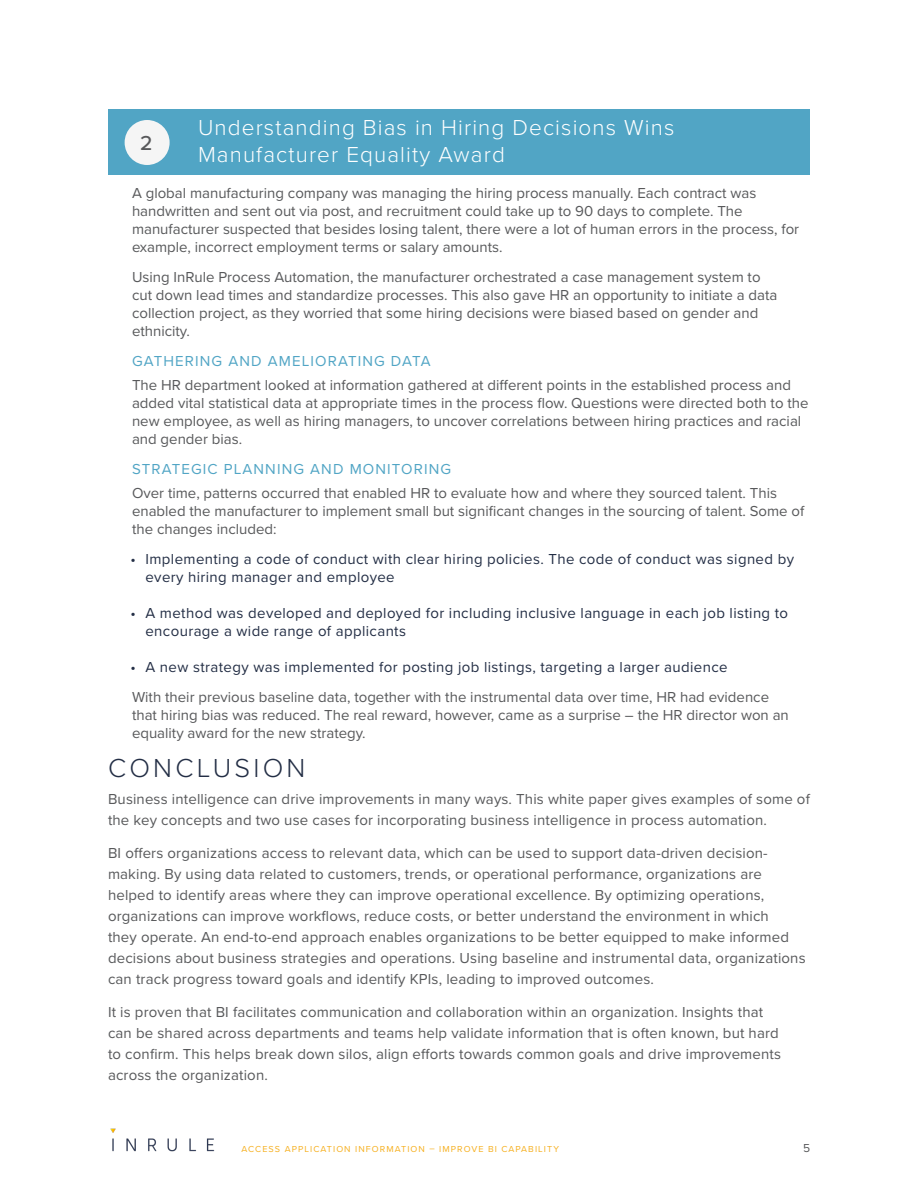
<style>
.page{position:relative;width:918px;height:1188px;background:#fff}
.page>*{position:absolute;margin:0;border:0;box-sizing:border-box;transform-origin:0 0}
.t1{font:300 27px "Proxima Nova";letter-spacing:.12em;color:#232e45}
.t2{font:300 22.5px/27px "Proxima Nova";letter-spacing:.05em;color:#fff}
.t3{font:500 21px "Proxima Nova";color:#58595b}
.t4{font:15px/18px "Proxima Nova";color:#58595b}
.t5{font:15px/18px "Proxima Nova";letter-spacing:.025em;color:#232e45}
.t6{font:15px "Proxima Nova";letter-spacing:.075em;color:#51a5c5}
.t7{font:12px "Proxima Nova";color:#58595b}
.t8{font:9px "Proxima Nova";letter-spacing:.12em;color:#f6b021}
</style>
<div class="page">
<div style="left:108px;top:110px;width:702px;height:66px;background:#51a5c5"></div>
<div style="left:125px;top:120px;width:45px;height:45px;background:#f5f5f5;border-radius:50%"></div>
<img style="left:110px;top:1128px;width:105px;height:24px">
<h2 class="t2" style="left:198px;top:113px;width:478px">Understanding Bias in Hiring Decisions Wins<br>Manufacturer Equality Award</h2>
<p class="t4" style="left:132px;top:183px;width:669px">A global manufacturing company was managing the hiring process manually. Each contract was handwritten and sent out via post, and recruitment could take up to 90 days to complete. The manufacturer suspected that besides losing talent, there were a lot of human errors in the process, for example, incorrect employment terms or salary amounts.</p>
<p class="t4" style="left:132px;top:267px;width:647px">Using InRule Process Automation, the manufacturer orchestrated a case management system to cut down lead times and standardize processes. This also gave HR an opportunity to initiate a data collection project, as they worried that some hiring decisions were biased based on gender and ethnicity.</p>
<p class="t6" style="left:132px;top:350px;width:300px">GATHERING AND AMELIORATING DATA</p>
<p class="t4" style="left:132px;top:375px;width:678px">The HR department looked at information gathered at different points in the established process and added vital statistical data at appropriate times in the process flow. Questions were directed both to the new employee, as well as hiring managers, to uncover correlations between hiring practices and racial and gender bias.</p>
<p class="t6" style="left:132px;top:458px;width:321px">STRATEGIC PLANNING AND MONITORING</p>
<p class="t4" style="left:132px;top:483px;width:674px">Over time, patterns occurred that enabled HR to evaluate how and where they sourced talent. This enabled the manufacturer to implement small but significant changes in the sourcing of talent. Some of the changes included:</p>
<p class="t5" style="left:146px;top:549px;width:650px;text-indent:-15px">• Implementing a code of conduct with clear hiring policies. The code of conduct was signed by every hiring manager and employee</p>
<p class="t5" style="left:146px;top:603px;width:644px;text-indent:-15px">• A method was developed and deployed for including inclusive language in each job listing to encourage a wide range of applicants</p>
<p class="t5" style="left:130px;top:657px;width:599px">• A new strategy was implemented for posting job listings, targeting a larger audience</p>
<p class="t4" style="left:132px;top:687px;width:658px">With their previous baseline data, together with the instrumental data over time, HR had evidence that hiring bias was reduced. The real reward, however, came as a surprise – the HR director won an equality award for the new strategy.</p>
<h1 class="t1" style="left:108px;top:748px;width:199px">CONCLUSION</h1>
<p class="t4" style="left:108px;top:788px;width:703px;line-height:21px">Business intelligence can drive improvements in many ways. This white paper gives examples of some of the key concepts and two use cases for incorporating business intelligence in process automation.</p>
<p class="t4" style="left:108px;top:842px;width:699px;line-height:21px">BI offers organizations access to relevant data, which can be used to support data-driven decision&shy;making. By using data related to customers, trends, or operational performance, organizations are helped to identify areas where they can improve operational excellence. By optimizing operations, organizations can improve workflows, reduce costs, or better understand the environment in which<br>they operate. An end-to-end approach enables organizations to be better equipped to make informed decisions about business strategies and operations. Using baseline and instrumental data, organizations can track progress toward goals and identify KPIs, leading to improved outcomes.</p>
<p class="t4" style="left:108px;top:1001px;width:675px;line-height:21px">It is proven that BI facilitates communication and collaboration within an organization. Insights that can be shared across departments and teams help validate information that is often known, but hard to confirm. This helps break down silos, align efforts towards common goals and drive improvements across the organization.</p>
<h3 class="t3" style="left:140px;top:127px;width:14px">2</h3>
<p class="t8" style="left:241px;top:1142px;width:319px">ACCESS APPLICATION INFORMATION – IMPROVE BI CAPABILITY</p>
<p class="t7" style="left:803px;top:1139px;width:9px">5</p>
</div>
